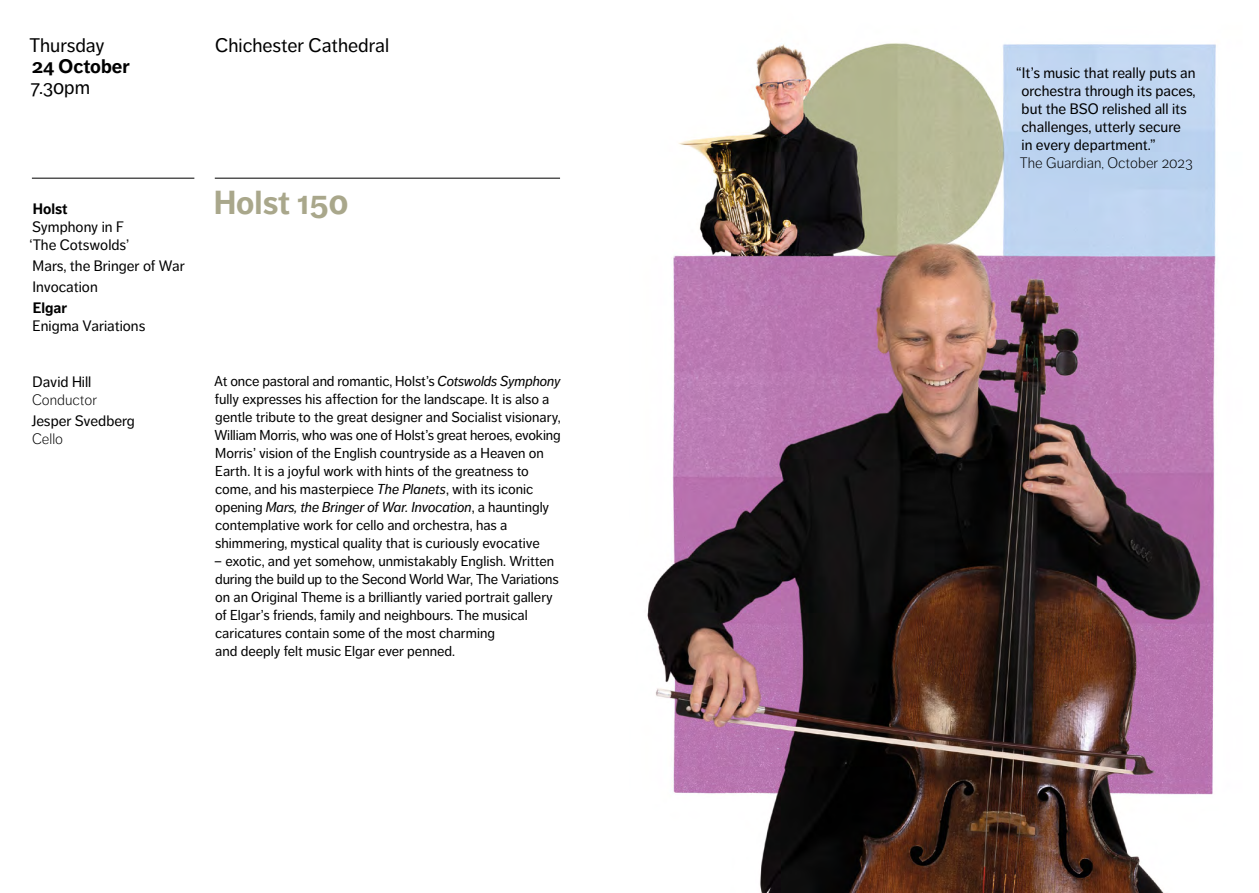
<style>
.page{position:relative;width:1259px;height:893px;background:#fff}
.page>*{position:absolute;margin:0;border:0;box-sizing:border-box;transform-origin:0 0}
.t1{font:700 33px "Dagny Pro";color:#a9a78b}
.t2{font:19.5px "Dagny Pro";color:#000}
.t3{font:700 19.5px "Dagny Pro";color:#000}
.t4{font:15px/18px "Dagny Pro";color:#000}
.t5{font:300 15px "Dagny Pro";color:#000}
.t6{font:700 15px "Dagny Pro";color:#000}
.t7{font:14.25px/18px "Dagny Pro";color:#000}
.s1{font-style:italic}
</style>
<div class="page">
<img style="left:647px;top:43px;width:569px;height:850px">
<hr style="left:215px;top:178px;width:345px;height:1px;background:#000">
<hr style="left:32px;top:178px;width:162px;height:1px;background:#000">
<svg style="left:647px;top:45px;width:569px;height:212px"></svg>
<h2 class="t2" style="left:29px;top:34px;width:77px">Thursday</h2>
<h2 class="t3" style="left:32px;top:55px;width:99px">24 October</h2>
<h2 class="t2" style="left:31px;top:76px;width:61px">7.30pm</h2>
<h2 class="t2" style="left:215px;top:34px;width:176px">Chichester Cathedral</h2>
<p class="t6" style="left:33px;top:200px;width:36px">Holst</p>
<p class="t4" style="left:30px;top:217px;width:101px">Symphony in F ‘The Cotswolds’</p>
<p class="t4" style="left:32px;top:255px;width:154px;line-height:21px">Mars, the Bringer of War<br>Invocation</p>
<p class="t6" style="left:33px;top:299px;width:36px">Elgar</p>
<p class="t4" style="left:33px;top:316px;width:114px">Enigma Variations</p>
<p class="t4" style="left:33px;top:373px;width:60px">David Hill</p>
<p class="t5" style="left:32px;top:391px;width:66px">Conductor</p>
<p class="t4" style="left:31px;top:412px;width:105px">Jesper Svedberg</p>
<p class="t5" style="left:32px;top:430px;width:32px">Cello</p>
<h1 class="t1" style="left:214px;top:183px;width:136px">Holst 150</h1>
<p class="t7" style="left:214px;top:372px;width:348px">At once pastoral and romantic, Holst’s <span class="s1">Cotswolds Symphony </span>fully expresses his affection for the landscape. It is also a gentle tribute to the great designer and Socialist visionary, William Morris, who was one of Holst’s great heroes, evoking Morris’ vision of the English countryside as a Heaven on Earth. It is a joyful work with hints of the greatness to come, and his masterpiece <span class="s1">The Planets</span>, with its iconic opening <span class="s1">Mars, the Bringer of War. Invocation</span>, a hauntingly contemplative work for cello and orchestra, has a shimmering, mystical quality that is curiously evocative</p>
<p class="t7" style="left:214px;top:552px;width:346px">– exotic, and yet somehow, unmistakably English. Written during the build up to the Second World War, The Variations on an Original Theme is a brilliantly varied portrait gallery of Elgar’s friends, family and neighbours. The musical caricatures contain some of the most charming<br>and deeply felt music Elgar ever penned.</p>
<p class="t4" style="left:1021px;top:63px;width:176px;text-indent:-5px">“It’s music that really puts an orchestra through its paces, but the BSO relished all its challenges, utterly secure in every department.”</p>
<p class="t5" style="left:1019px;top:154px;width:175px">The Guardian, October 2023</p>
</div>
